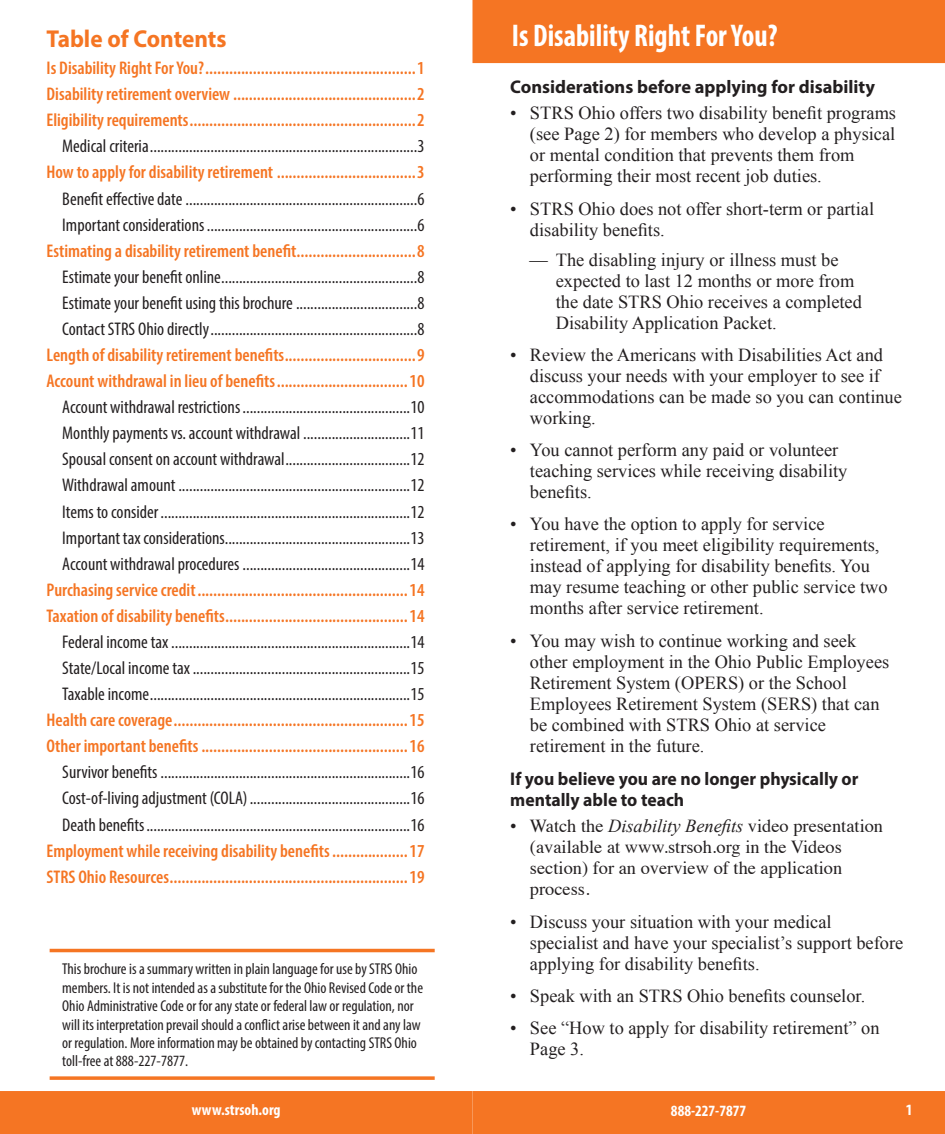
<style>
.page{position:relative;width:945px;height:1134px;background:#fff}
.page>*{position:absolute;margin:0;border:0;box-sizing:border-box;transform-origin:0 0}
.MAIN_HEAD{font:700 condensed 31.5px "Myriad Pro";color:#fff;scale:.93 1}
.LEVEL_1_HEAD{font:700 24.5px "Myriad Pro";color:#f57523;scale:.95 1}
.t1{font:condensed 18.38px "Myriad Pro";color:#231f20}
.BULLETS_TABBED{font:18.38px/21px "Times New Roman";color:#231f20}
.TOC_HEADS{font:600 condensed 18.38px "Myriad Pro";color:#f57523}
.M_dash_LVL2{font:18.38px/21px "Times New Roman";color:#231f20}
.BULLETS_TABBED-2{font:18.38px/21px "Times";color:#231f20}
.LEVEL_3_HEAD{font:700 18.38px/21px "Myriad Pro";color:#231f20;scale:.96 1}
.LEVEL_3_HEAD-2{font:700 18.38px "Myriad Pro";color:#231f20}
.BODY{font:condensed 15.75px/18.4px "Myriad Pro";color:#231f20}
.t2{font:700 condensed 15.75px "Myriad Pro";color:#fff}
.s1{font-family:"Times New Roman"}
.s2{font-family:"Times New Roman";font-style:italic}
</style>
<div class="page">
<div style="left:0;top:1091px;width:945px;height:43px;background:#f57523"></div>
<hr style="left:50px;top:949px;width:385px;height:3px;background:#f57523">
<svg style="left:50px;top:1076px;width:385px;height:4px;background:#f6853e"></svg>
<div style="left:472px;top:0;width:473px;height:63px;background:#f57523"></div>
<p class="LEVEL_1_HEAD" style="left:47px;top:23px;width:191px">Table of Contents</p>
<p class="TOC_HEADS" style="left:47px;top:57px;width:380px">Is Disability Right For You?.....................................................1</p>
<p class="TOC_HEADS" style="left:47px;top:83px;width:380px">Disability retirement overview ..............................................2</p>
<p class="TOC_HEADS" style="left:47px;top:109px;width:380px">Eligibility requirements.........................................................2</p>
<p class="t1" style="left:62px;top:135px;width:364px">Medical criteria...........................................................................3</p>
<p class="TOC_HEADS" style="left:47px;top:161px;width:380px">How to apply for disability retirement ...................................3</p>
<p class="t1" style="left:62px;top:187px;width:364px">Benefit effective date .................................................................6</p>
<p class="t1" style="left:62px;top:213px;width:364px">Important considerations...........................................................6</p>
<p class="TOC_HEADS" style="left:47px;top:239px;width:380px">Estimating a disability retirement benefit..............................8</p>
<p class="t1" style="left:62px;top:266px;width:364px">Estimate your benefit online.......................................................8</p>
<p class="t1" style="left:62px;top:292px;width:364px">Estimate your benefit using this brochure ..................................8</p>
<p class="t1" style="left:62px;top:318px;width:364px">Contact STRS Ohio directly..........................................................8</p>
<p class="TOC_HEADS" style="left:47px;top:344px;width:380px">Length of disability retirement benefits.................................9</p>
<p class="TOC_HEADS" style="left:47px;top:370px;width:380px">Account withdrawal in lieu of benefits.................................10</p>
<p class="t1" style="left:62px;top:396px;width:364px">Account withdrawal restrictions...............................................10</p>
<p class="t1" style="left:62px;top:422px;width:364px">Monthly payments vs. account withdrawal ..............................11</p>
<p class="t1" style="left:62px;top:448px;width:364px">Spousal consent on account withdrawal...................................12</p>
<p class="t1" style="left:62px;top:474px;width:364px">Withdrawal amount .................................................................12</p>
<p class="t1" style="left:62px;top:500px;width:364px">Items to consider......................................................................12</p>
<p class="t1" style="left:62px;top:526px;width:364px">Important tax considerations....................................................13</p>
<p class="t1" style="left:62px;top:553px;width:364px">Account withdrawal procedures ...............................................14</p>
<p class="TOC_HEADS" style="left:47px;top:578px;width:380px">Purchasing service credit.....................................................14</p>
<p class="TOC_HEADS" style="left:47px;top:604px;width:380px">Taxation of disability benefits..............................................14</p>
<p class="t1" style="left:62px;top:631px;width:364px">Federal income tax ...................................................................14</p>
<p class="t1" style="left:62px;top:657px;width:364px">State/Local income tax.............................................................15</p>
<p class="t1" style="left:62px;top:683px;width:364px">Taxable income.........................................................................15</p>
<p class="TOC_HEADS" style="left:47px;top:709px;width:380px">Health care coverage...........................................................15</p>
<p class="TOC_HEADS" style="left:47px;top:735px;width:380px">Other important benefits ....................................................16</p>
<p class="t1" style="left:62px;top:761px;width:364px">Survivor benefits ......................................................................16</p>
<p class="t1" style="left:62px;top:787px;width:364px">Cost-of-living adjustment (COLA).............................................16</p>
<p class="t1" style="left:62px;top:813px;width:364px">Death benefits..........................................................................16</p>
<p class="TOC_HEADS" style="left:47px;top:839px;width:380px">Employment while receiving disability benefits...................17</p>
<p class="TOC_HEADS" style="left:47px;top:865px;width:380px">STRS Ohio Resources............................................................19</p>
<p class="BODY" style="left:62px;top:960px;width:362px">This brochure is a summary written in plain language for use by STRS Ohio members. It is not intended as a substitute for the Ohio Revised Code or the Ohio Administrative Code or for any state or federal law or regulation, nor will its interpretation prevail should a conflict arise between it and any law or regulation. More information may be obtained by contacting STRS Ohio toll-free at 888-227-7877.</p>
<p class="MAIN_HEAD" style="left:512px;top:15px;width:287px">Is Disability Right For You?</p>
<p class="LEVEL_3_HEAD-2" style="left:510px;top:74px;width:366px">Considerations before applying for disability</p>
<p class="BULLETS_TABBED" style="left:530px;top:102px;width:368px;text-indent:-20px">• STRS Ohio offers two disability benefit programs (see Page 2) for members who develop a physical or mental condition that prevents them from performing their most recent job duties.</p>
<p class="BULLETS_TABBED" style="left:530px;top:198px;width:346px;text-indent:-20px">• STRS Ohio does not offer short-term or partial disability benefits.</p>
<p class="M_dash_LVL2" style="left:556px;top:249px;width:308px;text-indent:-26px">— The disabling injury or illness must be expected to last 12 months or more from the date STRS Ohio receives a completed Disability Application Packet.</p>
<p class="BULLETS_TABBED" style="left:530px;top:344px;width:374px;text-indent:-20px">• Review the Americans with Disabilities Act and discuss your needs with your employer to see if accommodations can be made so you can continue working.</p>
<p class="BULLETS_TABBED" style="left:530px;top:439px;width:319px;text-indent:-20px">• You cannot perform any paid or volunteer teaching services while receiving disability benefits.</p>
<p class="BULLETS_TABBED" style="left:530px;top:513px;width:359px;text-indent:-20px">• You have the option to apply for service retirement, if you meet eligibility requirements, instead of applying for disability benefits. You may resume teaching or other public service two months after service retirement.</p>
<p class="BULLETS_TABBED" style="left:530px;top:630px;width:361px;text-indent:-20px">• You may wish to continue working and seek other employment in the Ohio Public Employees Retirement System (OPERS) or the School Employees Retirement System (SERS) that can be combined with STRS Ohio at service retirement in the future.</p>
<p class="LEVEL_3_HEAD" style="left:510px;top:767px;width:364px">If you believe you are no longer physically or mentally able to teach</p>
<p class="BULLETS_TABBED-2" style="left:530px;top:814px;width:355px;text-indent:-20px"><span class="s1">•</span> Watch the <span class="s2">Disability Benefits</span> video presentation (available at www.strsoh.org in the Videos section) for an overview of the application process.</p>
<p class="BULLETS_TABBED" style="left:530px;top:911px;width:375px;text-indent:-20px">• Discuss your situation with your medical specialist and have your specialist’s support before applying for disability benefits.</p>
<p class="BULLETS_TABBED" style="left:510px;top:985px;width:357px">• Speak with an STRS Ohio benefits counselor.</p>
<p class="BULLETS_TABBED" style="left:530px;top:1017px;width:351px;text-indent:-20px">• See “How to apply for disability retirement” on<br>Page 3.</p>
<p class="t2" style="left:192px;top:1100px;width:90px">www.strsoh.org</p>
<p class="t2" style="left:671px;top:1101px;width:77px">888-227-7877</p>
<p class="t2" style="left:906px;top:1100px;width:8px">1</p>
</div>
